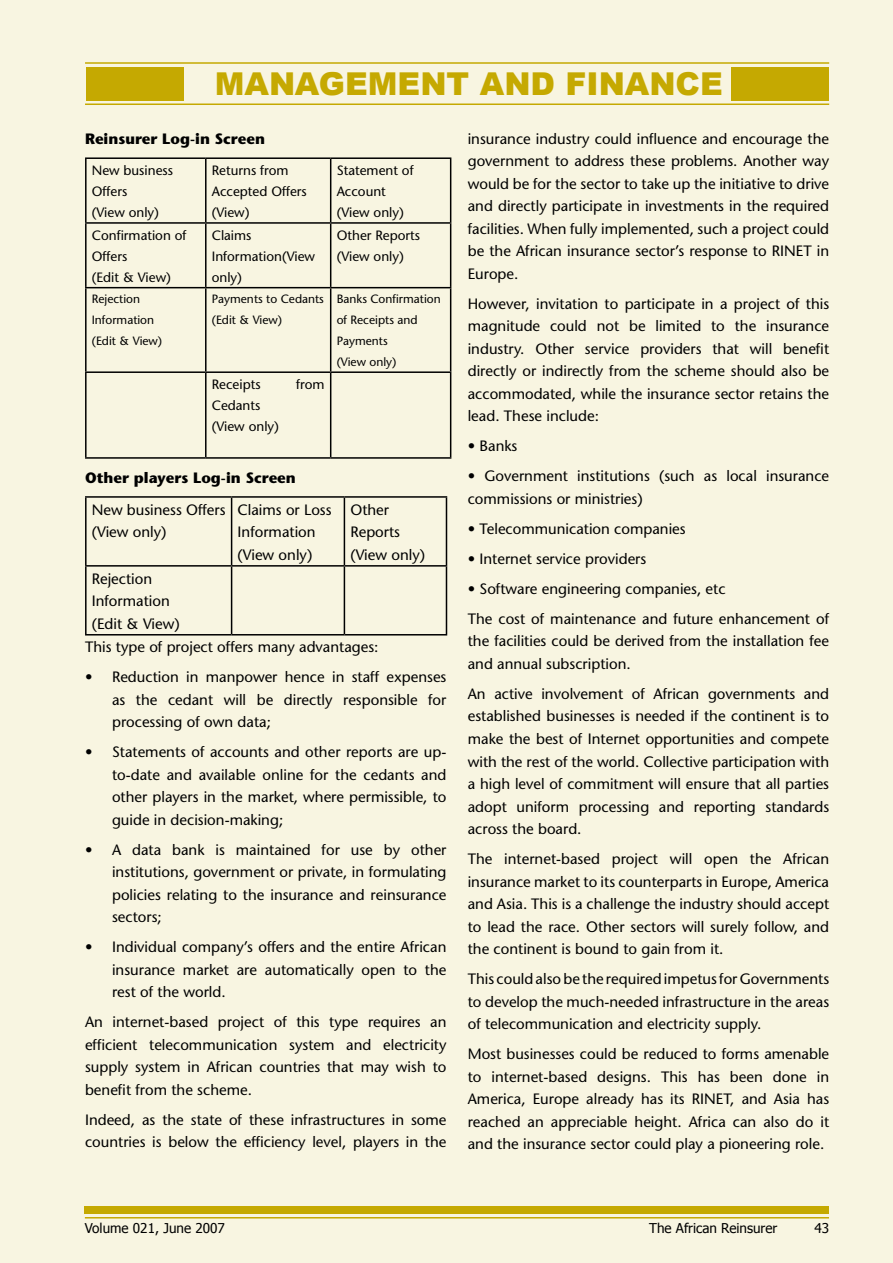
<style>
.page{position:relative;width:893px;height:1263px;background:#f8f5e1}
.page>*{position:absolute;margin:0;border:0;box-sizing:border-box;transform-origin:0 0}
.t1{font:900 31.5px "Arial";color:#c5a901}
.t2{font:15px/22.5px "Stone Sans";color:#000;text-align:justify}
.t3{font:700 15px "Stone Sans";color:#000}
.t4{font:13.5px/21px "Stone Sans";color:#000}
.t5{font:13.5px "Tahoma";color:#000}
.t6{font:12px/21px "Stone Sans";color:#000}
</style>
<div class="page">
<div style="left:85px;top:1207px;width:744px;height:7px;background:#c5a901"></div>
<hr style="left:85px;top:1217px;width:744px;height:1px;background:#c5a901">
<hr style="left:85px;top:157px;width:121px;height:2px;background:#000">
<hr style="left:85px;top:159px;width:2px;height:63px;background:#000">
<hr style="left:206px;top:157px;width:125px;height:2px;background:#000">
<hr style="left:205px;top:159px;width:2px;height:63px;background:#000">
<hr style="left:331px;top:157px;width:120px;height:2px;background:#000">
<hr style="left:330px;top:159px;width:1px;height:63px;background:#000">
<hr style="left:450px;top:159px;width:1px;height:63px;background:#000">
<hr style="left:85px;top:222px;width:121px;height:2px;background:#000">
<hr style="left:85px;top:224px;width:2px;height:63px;background:#000">
<hr style="left:206px;top:222px;width:125px;height:2px;background:#000">
<hr style="left:205px;top:224px;width:2px;height:63px;background:#000">
<hr style="left:331px;top:222px;width:120px;height:2px;background:#000">
<hr style="left:330px;top:224px;width:1px;height:63px;background:#000">
<hr style="left:450px;top:224px;width:1px;height:63px;background:#000">
<hr style="left:85px;top:287px;width:121px;height:1px;background:#000">
<hr style="left:85px;top:288px;width:2px;height:83px;background:#000">
<hr style="left:206px;top:287px;width:125px;height:1px;background:#000">
<hr style="left:205px;top:288px;width:2px;height:83px;background:#000">
<hr style="left:331px;top:287px;width:120px;height:1px;background:#000">
<hr style="left:330px;top:288px;width:1px;height:83px;background:#000">
<hr style="left:450px;top:288px;width:1px;height:83px;background:#000">
<hr style="left:85px;top:371px;width:121px;height:2px;background:#000">
<hr style="left:85px;top:373px;width:2px;height:84px;background:#000">
<hr style="left:206px;top:371px;width:125px;height:2px;background:#000">
<hr style="left:205px;top:373px;width:2px;height:84px;background:#000">
<hr style="left:331px;top:371px;width:120px;height:2px;background:#000">
<hr style="left:330px;top:373px;width:1px;height:84px;background:#000">
<hr style="left:450px;top:373px;width:1px;height:84px;background:#000">
<hr style="left:85px;top:457px;width:121px;height:2px;background:#000">
<hr style="left:206px;top:457px;width:125px;height:2px;background:#000">
<hr style="left:331px;top:457px;width:120px;height:2px;background:#000">
<hr style="left:85px;top:496px;width:147px;height:2px;background:#000">
<hr style="left:85px;top:498px;width:2px;height:67px;background:#000">
<hr style="left:232px;top:496px;width:112px;height:2px;background:#000">
<hr style="left:231px;top:498px;width:1px;height:67px;background:#000">
<hr style="left:344px;top:496px;width:103px;height:2px;background:#000">
<hr style="left:344px;top:498px;width:1px;height:67px;background:#000">
<hr style="left:446px;top:498px;width:1px;height:67px;background:#000">
<hr style="left:85px;top:565px;width:147px;height:2px;background:#000">
<hr style="left:85px;top:567px;width:2px;height:67px;background:#000">
<hr style="left:232px;top:565px;width:112px;height:2px;background:#000">
<hr style="left:231px;top:567px;width:1px;height:67px;background:#000">
<hr style="left:344px;top:565px;width:103px;height:2px;background:#000">
<hr style="left:344px;top:567px;width:1px;height:67px;background:#000">
<hr style="left:446px;top:567px;width:1px;height:67px;background:#000">
<hr style="left:85px;top:634px;width:147px;height:1px;background:#000">
<hr style="left:232px;top:634px;width:112px;height:1px;background:#000">
<hr style="left:344px;top:634px;width:103px;height:1px;background:#000">
<hr style="left:85px;top:103px;width:744px;height:2px;background:#c5a901">
<hr style="left:85px;top:62px;width:744px;height:2px;background:#c5a901">
<div style="left:86px;top:67px;width:97px;height:33px;background:#c5a901"></div>
<div style="left:732px;top:67px;width:97px;height:33px;background:#c5a901"></div>
<h1 class="t1" style="left:215px;top:66px;width:510px">MANAGEMENT AND FINANCE</h1>
<p class="t3" style="left:85px;top:129px;width:181px">Reinsurer Log-in Screen</p>
<p class="t4" style="left:92px;top:160px;width:83px">New business<br>Offers<br>(View only)</p>
<p class="t4" style="left:212px;top:160px;width:97px">Returns from<br>Accepted Offers (View)</p>
<p class="t4" style="left:337px;top:160px;width:79px">Statement of<br>Account (View only)</p>
<p class="t4" style="left:92px;top:224px;width:96px">Confirmation of<br>Offers<br>(Edit &amp; View)</p>
<p class="t4" style="left:212px;top:224px;width:105px">Claims<br>Information(View only)</p>
<p class="t4" style="left:337px;top:224px;width:85px">Other Reports (View only)</p>
<p class="t6" style="left:92px;top:288px;width:72px">Rejection<br>Information (Edit &amp; View)</p>
<p class="t6" style="left:212px;top:288px;width:114px">Payments to Cedants (Edit &amp; View)</p>
<p class="t6" style="left:337px;top:288px;width:106px">Banks Confirmation of Receipts and<br>Payments<br>(View only)</p>
<p class="t4" style="left:212px;top:374px;width:50px">Receipts</p>
<p class="t4" style="left:296px;top:374px;width:30px">from</p>
<p class="t4" style="left:212px;top:395px;width:69px">Cedants (View only)</p>
<p class="t3" style="left:85px;top:468px;width:212px">Other players Log-in Screen</p>
<p class="t2" style="left:92px;top:498px;width:135px">New business Offers (View only)</p>
<p class="t2" style="left:238px;top:498px;width:96px;text-align:left">Claims or Loss<br>Information (View only)</p>
<p class="t2" style="left:350px;top:498px;width:76px;text-align:left">Other<br>Reports (View only)</p>
<p class="t2" style="left:92px;top:567px;width:62px">Rejection</p>
<p class="t2" style="left:92px;top:590px;width:80px">Information</p>
<p class="t2" style="left:92px;top:612px;width:89px">(Edit &amp; View)</p>
<p class="t2" style="left:85px;top:635px;width:295px">This type of project offers many advantages:</p>
<p class="t2" style="left:112px;top:665px;width:336px">Reduction in manpower hence in staff expenses as the cedant will be directly responsible for processing of own data;</p>
<p class="t2" style="left:112px;top:740px;width:336px">Statements of accounts and other reports are up&shy;to-date and available online for the cedants and other players in the market, where permissible, to guide in decision-making;</p>
<p class="t2" style="left:112px;top:838px;width:336px">A data bank is maintained for use by other institutions, government or private, in formulating policies relating to the insurance and reinsurance sectors;</p>
<p class="t2" style="left:112px;top:935px;width:336px">Individual company’s offers and the entire African insurance market are automatically open to the rest of the world.</p>
<p class="t2" style="left:85px;top:1010px;width:363px">An internet-based project of this type requires an efficient telecommunication system and electricity supply system in African countries that may wish to benefit from the scheme.</p>
<p class="t2" style="left:85px;top:1108px;width:363px">Indeed, as the state of these infrastructures in some countries is below the efficiency level, players in the</p>
<p class="t2" style="left:85px;top:665px;width:9px">•</p>
<p class="t2" style="left:85px;top:740px;width:9px">•</p>
<p class="t2" style="left:85px;top:838px;width:9px">•</p>
<p class="t2" style="left:85px;top:935px;width:9px">•</p>
<p class="t2" style="left:468px;top:127px;width:363px">insurance industry could influence and encourage the government to address these problems. Another way would be for the sector to take up the initiative to drive and directly participate in investments in the required facilities. When fully implemented, such a project could be the African insurance sector’s response to RINET in Europe.</p>
<p class="t2" style="left:468px;top:292px;width:363px">However, invitation to participate in a project of this magnitude could not be limited to the insurance industry. Other service providers that will benefit directly or indirectly from the scheme should also be accommodated, while the insurance sector retains the lead. These include:</p>
<p class="t2" style="left:468px;top:435px;width:51px">• Banks</p>
<p class="t2" style="left:468px;top:465px;width:363px">• Government institutions (such as local insurance commissions or ministries)</p>
<p class="t2" style="left:468px;top:517px;width:219px">• Telecommunication companies</p>
<p class="t2" style="left:468px;top:547px;width:180px">• Internet service providers</p>
<p class="t2" style="left:468px;top:574px;width:363px;line-height:30px">• Software engineering companies, etc<br>The cost of maintenance and future enhancement of</p>
<p class="t2" style="left:468px;top:630px;width:363px">the facilities could be derived from the installation fee and annual subscription.</p>
<p class="t2" style="left:468px;top:682px;width:363px">An active involvement of African governments and established businesses is needed if the continent is to make the best of Internet opportunities and compete with the rest of the world. Collective participation with a high level of commitment will ensure that all parties adopt uniform processing and reporting standards across the board.</p>
<p class="t2" style="left:468px;top:847px;width:363px">The internet-based project will open the African insurance market to its counterparts in Europe, America and Asia. This is a challenge the industry should accept to lead the race. Other sectors will surely follow, and the continent is bound to gain from it.</p>
<p class="t2" style="left:468px;top:967px;width:363px">This could also be the required impetus for Governments to develop the much-needed infrastructure in the areas of telecommunication and electricity supply.</p>
<p class="t2" style="left:468px;top:1042px;width:363px">Most businesses could be reduced to forms amenable to internet-based designs. This has been done in America, Europe already has its RINET, and Asia has reached an appreciable height. Africa can also do it and the insurance sector could play a pioneering role.</p>
<p class="t5" style="left:85px;top:1219px;width:141px">Volume 021, June 2007</p>
<p class="t5" style="left:649px;top:1220px;width:130px">The African Reinsurer</p>
<p class="t5" style="left:814px;top:1220px;width:8px">43</p>
</div>
